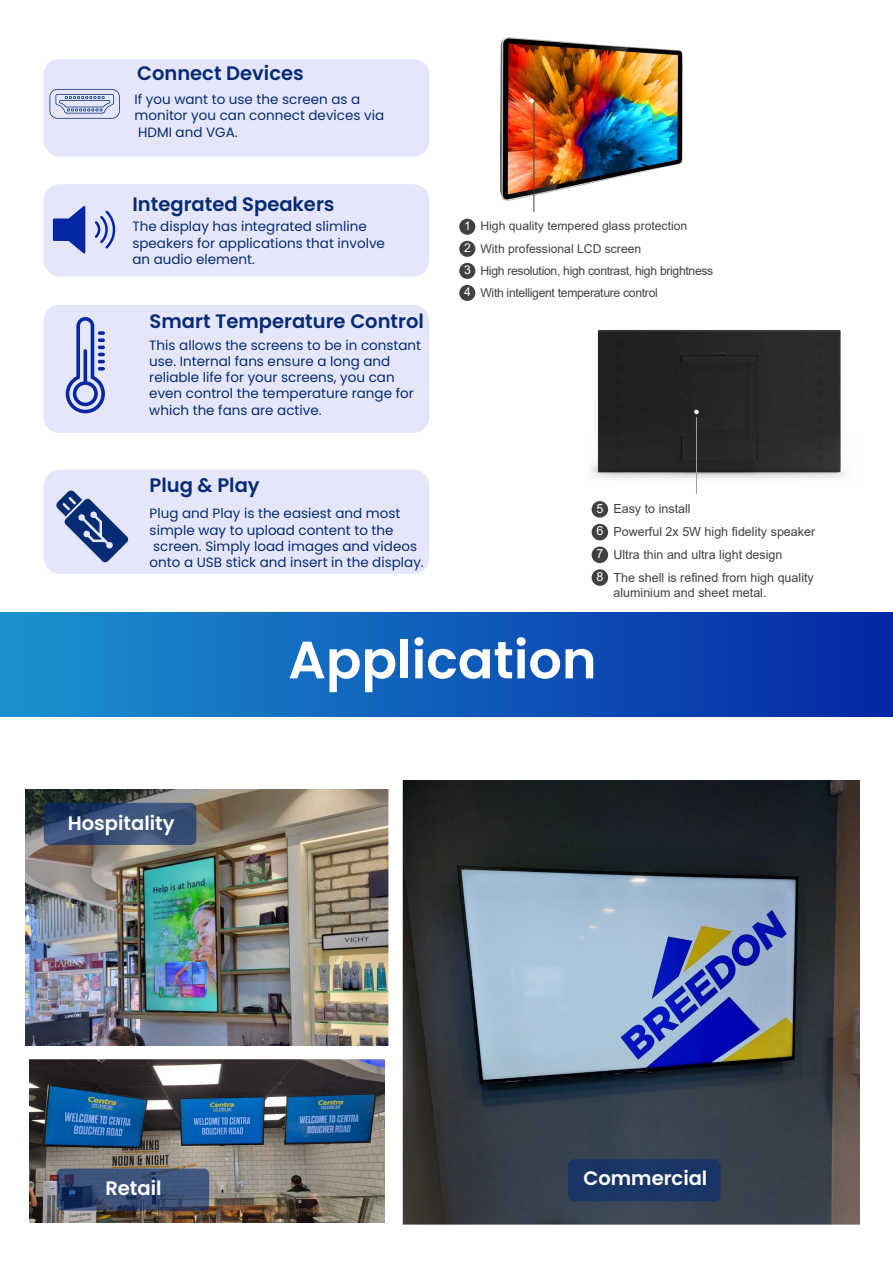
<style>
.page{position:relative;width:893px;height:1263px;background:#fff}
.page>*{position:absolute;margin:0;border:0;box-sizing:border-box;transform-origin:0 0}
.t1{font:600 52.5px "Poppins";color:#fff}
.t2{font:600 19.5px "Poppins";color:#052c73}
.t3{font:600 19.5px "Poppins";color:#fff}
.t4{font:13.5px/16.2px "Poppins";color:#052c73}
.t5{font:12.45px "Arial";color:#404141}
.t6{font:12.45px "Arial";color:#fff}
.t7{font:12.15px/22.4px "Arial";letter-spacing:-.025em;color:#404141}
.s1{color:#fff}
</style>
<div class="page">
<div style="left:1px;top:613px;width:892px;height:104px;background:linear-gradient(to right,#1a92d0,#0527a3)"></div>
<div style="left:44px;top:59px;width:385px;height:98px;background:#e5e6fa;border-radius:16px"></div>
<div style="left:44px;top:184px;width:385px;height:92px;background:#e5e6fa;border-radius:16px"></div>
<div style="left:44px;top:305px;width:385px;height:128px;background:#e5e6fa;border-radius:16px"></div>
<div style="left:44px;top:469px;width:385px;height:105px;background:#e5e6fa;border-radius:16px"></div>
<svg style="left:56px;top:490px;width:73px;height:73px"></svg>
<svg style="left:53px;top:206px;width:32px;height:47px"></svg>
<svg style="left:95px;top:211px;width:21px;height:37px"></svg>
<svg style="left:50px;top:89px;width:70px;height:30px"></svg>
<img style="left:403px;top:780px;width:456px;height:445px">
<img style="left:26px;top:789px;width:362px;height:256px">
<img style="left:30px;top:1059px;width:354px;height:163px">
<svg style="left:44px;top:803px;width:152px;height:42px;background:#364c73"></svg>
<svg style="left:57px;top:1168px;width:152px;height:43px;background:#384b71"></svg>
<div style="left:568px;top:1159px;width:152px;height:42px;background:#193567;border-radius:6px"></div>
<svg style="left:66px;top:317px;width:39px;height:96px"></svg>
<img style="left:500px;top:37px;width:182px;height:163px">
<hr style="left:534px;top:101px;width:1px;height:111px;background:#404141">
<svg style="left:529px;top:99px;width:5px;height:4px"></svg>
<div style="left:459px;top:219px;width:16px;height:16px;background:#404141;border-radius:50%"></div>
<div style="left:459px;top:241px;width:16px;height:16px;background:#404141;border-radius:50%"></div>
<div style="left:459px;top:263px;width:16px;height:16px;background:#404141;border-radius:50%"></div>
<div style="left:459px;top:285px;width:16px;height:16px;background:#404141;border-radius:50%"></div>
<img style="left:590px;top:329px;width:256px;height:150px">
<hr style="left:696px;top:417px;width:1px;height:77px;background:#9e9e9f">
<svg style="left:694px;top:410px;width:5px;height:4px"></svg>
<div style="left:592px;top:501px;width:16px;height:17px;background:#404141;border-radius:50%"></div>
<div style="left:592px;top:524px;width:16px;height:16px;background:#404141;border-radius:50%"></div>
<div style="left:592px;top:547px;width:16px;height:16px;background:#404141;border-radius:50%"></div>
<div style="left:592px;top:569px;width:16px;height:17px;background:#404141;border-radius:50%"></div>
<h2 class="t2" style="left:137px;top:62px;width:168px">Connect Devices</h2>
<p class="t4" style="left:135px;top:91px;width:251px">If you want to use the screen as a monitor you can connect devices via<br>HDMI and VGA.</p>
<h2 class="t2" style="left:133px;top:193px;width:203px">Integrated Speakers</h2>
<p class="t4" style="left:132px;top:219px;width:254px">The display has integrated slimline speakers for applications that involve an audio element.</p>
<h2 class="t2" style="left:150px;top:310px;width:276px">Smart Temperature Control</h2>
<p class="t4" style="left:149px;top:337px;width:273px">This allows the screens to be in constant use. Internal fans ensure a long and reliable life for your screens, you can even control the temperature range for which the fans are active.</p>
<h2 class="t2" style="left:150px;top:474px;width:112px">Plug &amp; Play</h2>
<p class="t4" style="left:150px;top:506px;width:276px">Plug and Play is the easiest and most simple way to upload content to the screen. Simply load images and videos onto a USB stick and insert in the display.</p>
<p class="t7" style="left:464px;top:214px;width:251px"><span class="s1">1</span> High quality tempered glass protection<br><span class="s1">2</span> With professional LCD screen<br><span class="s1">3</span> High resolution, high contrast, high brightness <span class="s1">4</span> With intelligent temperature control</p>
<p class="t5" style="left:597px;top:500px;width:96px"><span class="s1">5</span> Easy to install</p>
<p class="t6" style="left:597px;top:522px;width:8px">6</p>
<p class="t5" style="left:597px;top:546px;width:187px"><span class="s1">7</span> Ultra thin and ultra light design</p>
<p class="t5" style="left:613px;top:569px;width:202px">The shell is refined from high quality</p>
<p class="t5" style="left:613px;top:584px;width:155px">aluminium and sheet metal.</p>
<p class="t5" style="left:613px;top:523px;width:203px">Powerful 2x 5W high fidelity speaker</p>
<p class="t6" style="left:597px;top:568px;width:8px">8</p>
<h2 class="t3" style="left:68px;top:811px;width:108px">Hospitality</h2>
<h1 class="t1" style="left:288px;top:629px;width:310px">Application</h1>
<h2 class="t3" style="left:105px;top:1177px;width:58px">Retail</h2>
<h2 class="t3" style="left:583px;top:1167px;width:126px">Commercial</h2>
</div>
